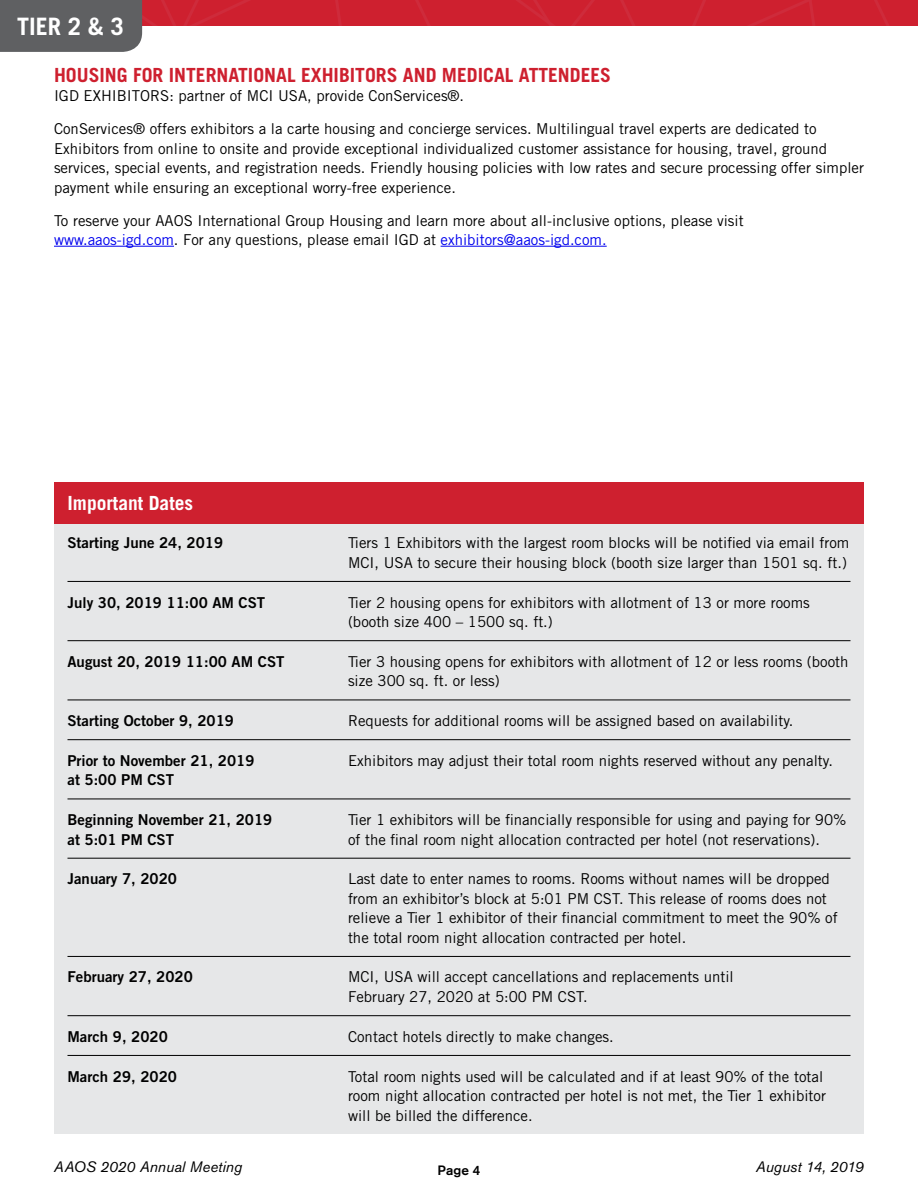
<style>
.page{position:relative;width:918px;height:1188px;background:#fff}
.page>*{position:absolute;margin:0;border:0;box-sizing:border-box;transform-origin:0 0}
.t1{font:700 24px "Trade Gothic LT Std";color:#fff}
.t2{font:700 19.5px "Trade Gothic LT Std";color:#ce202f}
.t3{font:700 19.5px "Trade Gothic LT Std";color:#fff}
.t4{font:15px/19.5px "Trade Gothic LT Std";color:#000}
.t5{font:15px "Trade Gothic LT Std Bd 2";color:#000}
.t6{font:italic 15px "Akzidenz Grotesk BE";letter-spacing:.005em;color:#000}
.t7{font:500 13.5px "Akzidenz Grotesk BE";color:#000}
.s1{color:#00e}
</style>
<div class="page">
<svg style="left:0;top:0;width:918px;height:52px"></svg>
<hr style="left:54px;top:246px;width:120px;height:1px;background:#00e">
<hr style="left:441px;top:246px;width:166px;height:1px;background:#00e">
<div style="left:54px;top:524px;width:810px;height:610px;background:#e6e7e8"></div>
<hr style="left:68px;top:581px;width:782px;height:1px;background:#000">
<hr style="left:68px;top:640px;width:782px;height:1px;background:#000">
<hr style="left:68px;top:700px;width:782px;height:1px;background:#000">
<hr style="left:68px;top:739px;width:782px;height:1px;background:#000">
<hr style="left:68px;top:799px;width:782px;height:1px;background:#000">
<hr style="left:68px;top:858px;width:782px;height:1px;background:#000">
<hr style="left:68px;top:956px;width:782px;height:1px;background:#000">
<hr style="left:68px;top:1015px;width:782px;height:1px;background:#000">
<hr style="left:68px;top:1055px;width:782px;height:1px;background:#000">
<div style="left:54px;top:483px;width:810px;height:41px;background:#ce202f"></div>
<h1 class="t1" style="left:17px;top:11px;width:108px">TIER 2 &amp; 3</h1>
<h2 class="t2" style="left:54px;top:63px;width:559px">HOUSING FOR INTERNATIONAL EXHIBITORS AND MEDICAL ATTENDEES</h2>
<p class="t4" style="left:54px;top:86px;width:412px">IGD EXHIBITORS: partner of MCI USA, provide ConServices®.</p>
<p class="t4" style="left:54px;top:119px;width:812px">ConServices® offers exhibitors a la carte housing and concierge services. Multilingual travel experts are dedicated to Exhibitors from online to onsite and provide exceptional individualized customer assistance for housing, travel, ground services, special events, and registration needs. Friendly housing policies with low rates and secure processing offer simpler payment while ensuring an exceptional worry-free experience.</p>
<p class="t4" style="left:54px;top:210px;width:691px">To reserve your AAOS International Group Housing and learn more about all-inclusive options, please visit <span class="s1">www.aaos-igd.com</span>. For any questions, please email IGD at <span class="s1">exhibitors@aaos-igd.com.</span></p>
<h2 class="t3" style="left:68px;top:491px;width:127px">Important Dates</h2>
<p class="t5" style="left:68px;top:534px;width:157px">Starting June 24, 2019</p>
<p class="t4" style="left:348px;top:533px;width:503px">Tiers 1 Exhibitors with the largest room blocks will be notified via email from<br>MCI, USA to secure their housing block (booth size larger than 1501 sq. ft.)</p>
<p class="t5" style="left:68px;top:593px;width:199px">July 30, 2019 11:00 AM CST</p>
<p class="t4" style="left:348px;top:592px;width:463px">Tier 2 housing opens for exhibitors with allotment of 13 or more rooms (booth size 400 – 1500 sq. ft.)</p>
<p class="t5" style="left:68px;top:652px;width:219px">August 20, 2019 11:00 AM CST</p>
<p class="t4" style="left:348px;top:651px;width:502px">Tier 3 housing opens for exhibitors with allotment of 12 or less rooms (booth size 300 sq. ft. or less)</p>
<p class="t5" style="left:68px;top:711px;width:168px">Starting October 9, 2019</p>
<p class="t4" style="left:348px;top:711px;width:447px">Requests for additional rooms will be assigned based on availability.</p>
<p class="t5" style="left:68px;top:751px;width:189px">Prior to November 21, 2019</p>
<p class="t4" style="left:348px;top:750px;width:487px">Exhibitors may adjust their total room nights reserved without any penalty.</p>
<p class="t5" style="left:68px;top:771px;width:108px">at 5:00 PM CST</p>
<p class="t5" style="left:68px;top:810px;width:206px">Beginning November 21, 2019</p>
<p class="t4" style="left:348px;top:810px;width:500px">Tier 1 exhibitors will be financially responsible for using and paying for 90%</p>
<p class="t5" style="left:68px;top:830px;width:108px">at 5:01 PM CST</p>
<p class="t4" style="left:348px;top:829px;width:473px">of the final room night allocation contracted per hotel (not reservations).</p>
<p class="t5" style="left:68px;top:870px;width:111px">January 7, 2020</p>
<p class="t4" style="left:348px;top:869px;width:491px">Last date to enter names to rooms. Rooms without names will be dropped from an exhibitor’s block at 5:01 PM CST. This release of rooms does not relieve a Tier 1 exhibitor of their financial commitment to meet the 90% of the total room night allocation contracted per hotel.</p>
<p class="t5" style="left:68px;top:968px;width:127px">February 27, 2020</p>
<p class="t4" style="left:348px;top:967px;width:387px">MCI, USA will accept cancellations and replacements until<br>February 27, 2020 at 5:00 PM CST.</p>
<p class="t5" style="left:68px;top:1027px;width:102px">March 9, 2020</p>
<p class="t4" style="left:348px;top:1026px;width:267px">Contact hotels directly to make changes.</p>
<p class="t5" style="left:68px;top:1067px;width:111px">March 29, 2020</p>
<p class="t4" style="left:348px;top:1066px;width:480px">Total room nights used will be calculated and if at least 90% of the total room night allocation contracted per hotel is not met, the Tier 1 exhibitor will be billed the difference.</p>
<p class="t6" style="left:54px;top:1158px;width:190px">AAOS 2020 Annual Meeting</p>
<p class="t7" style="left:438px;top:1161px;width:44px">Page 4</p>
<p class="t6" style="left:756px;top:1158px;width:110px">August 14, 2019</p>
</div>
